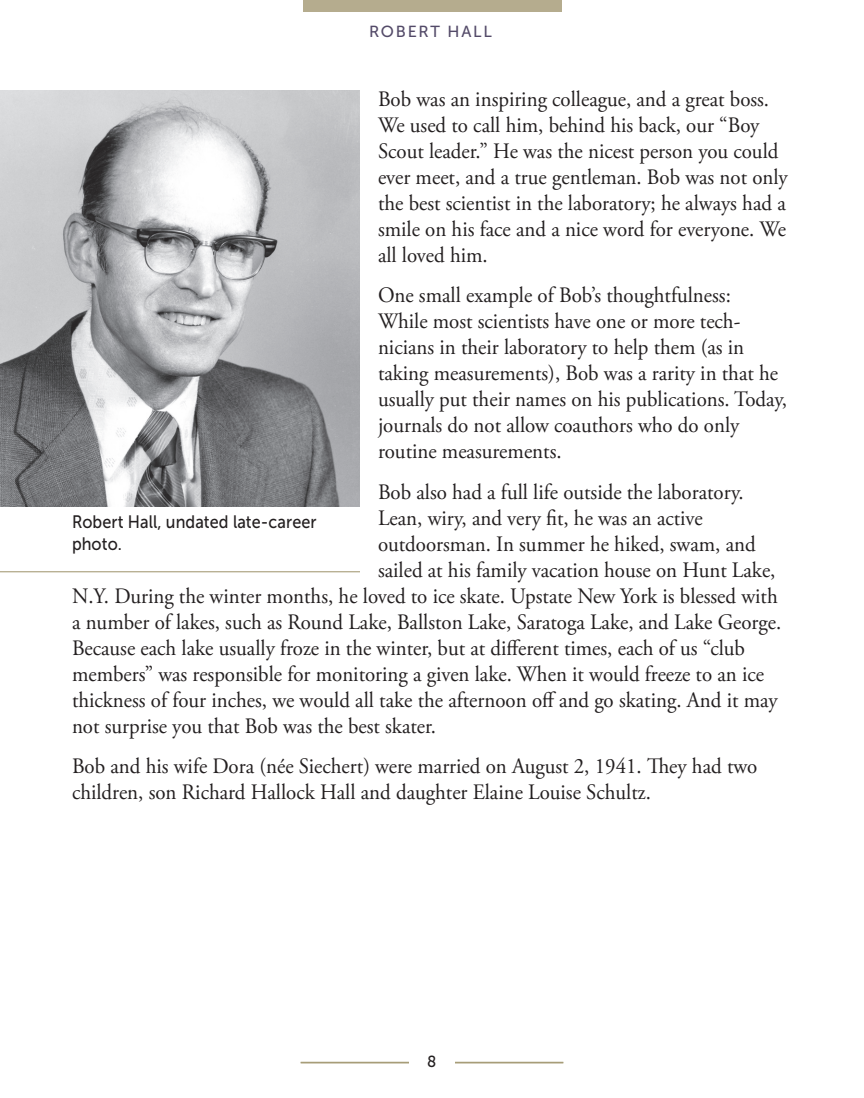
<style>
.page{position:relative;width:864px;height:1098px;background:#fff}
.page>*{position:absolute;margin:0;border:0;box-sizing:border-box;transform-origin:0 0}
.t1{font:22px/26px "Adobe Garamond Pro";color:#231f20;scale:.95 1}
.t2{font:18px/22px "Museo Sans 500";letter-spacing:.005em;color:#231f20;scale:.9 1}
.t3{font:16px "Museo Sans 500";letter-spacing:.115em;color:#534a68}
.t4{font:16px "Museo Sans 500";color:#231f20;scale:.95 1}
</style>
<div class="page">
<hr style="left:301px;top:1062px;width:262px;height:1px;background:#9e936a">
<hr style="left:301px;top:1063px;width:262px;height:1px;background:#9e936a">
<div style="left:409px;top:1055px;width:45px;height:27px;background:#fff"></div>
<div style="left:303px;top:0;width:258px;height:12px;background:#b5ac8e"></div>
<img style="left:0;top:90px;width:360px;height:417px">
<hr style="left:0;top:571px;width:360px;height:1px;background:#9e936a">
<p class="t3" style="left:369px;top:23px;width:124px">ROBERT HALL</p>
<p class="t1" style="left:378px;top:87px;width:433px">Bob was an inspiring colleague, and a great boss.<br>We used to call him, behind his back, our “Boy Scout leader.” He was the nicest person you could ever meet, and a true gentleman. Bob was not only the best scientist in the laboratory; he always had a smile on his face and a nice word for everyone. We all loved him.</p>
<p class="t1" style="left:378px;top:283px;width:432px">One small example of Bob’s thoughtfulness:<br>While most scientists have one or more tech&shy;nicians in their laboratory to help them (as in taking measurements), Bob was a rarity in that he usually put their names on his publications. Today, journals do not allow coauthors who do only routine measurements.</p>
<p class="t1" style="left:378px;top:480px;width:386px">Bob also had a full life outside the laboratory.</p>
<p class="t1" style="left:378px;top:506px;width:343px">Lean, wiry, and very fit, he was an active</p>
<p class="t1" style="left:378px;top:532px;width:399px">outdoorsman. In summer he hiked, swam, and</p>
<p class="t1" style="left:378px;top:558px;width:420px">sailed at his family vacation house on Hunt Lake,</p>
<p class="t1" style="left:72px;top:584px;width:744px">N.Y. During the winter months, he loved to ice skate. Upstate New York is blessed with</p>
<p class="t1" style="left:72px;top:610px;width:748px">a number of lakes, such as Round Lake, Ballston Lake, Saratoga Lake, and Lake George.</p>
<p class="t1" style="left:72px;top:636px;width:710px">Because each lake usually froze in the winter, but at different times, each of us “club</p>
<p class="t1" style="left:72px;top:662px;width:730px">members” was responsible for monitoring a given lake. When it would freeze to an ice</p>
<p class="t1" style="left:72px;top:688px;width:744px">thickness of four inches, we would all take the afternoon off and go skating. And it may</p>
<p class="t1" style="left:72px;top:714px;width:385px">not surprise you that Bob was the best skater.</p>
<p class="t1" style="left:72px;top:754px;width:723px">Bob and his wife Dora (née Siechert) were married on August 2, 1941. They had two children, son Richard Hallock Hall and daughter Elaine Louise Schultz.</p>
<p class="t2" style="left:72px;top:511px;width:273px">Robert Hall, undated late-career photo.</p>
<p class="t4" style="left:427px;top:1052px;width:11px">8</p>
</div>
